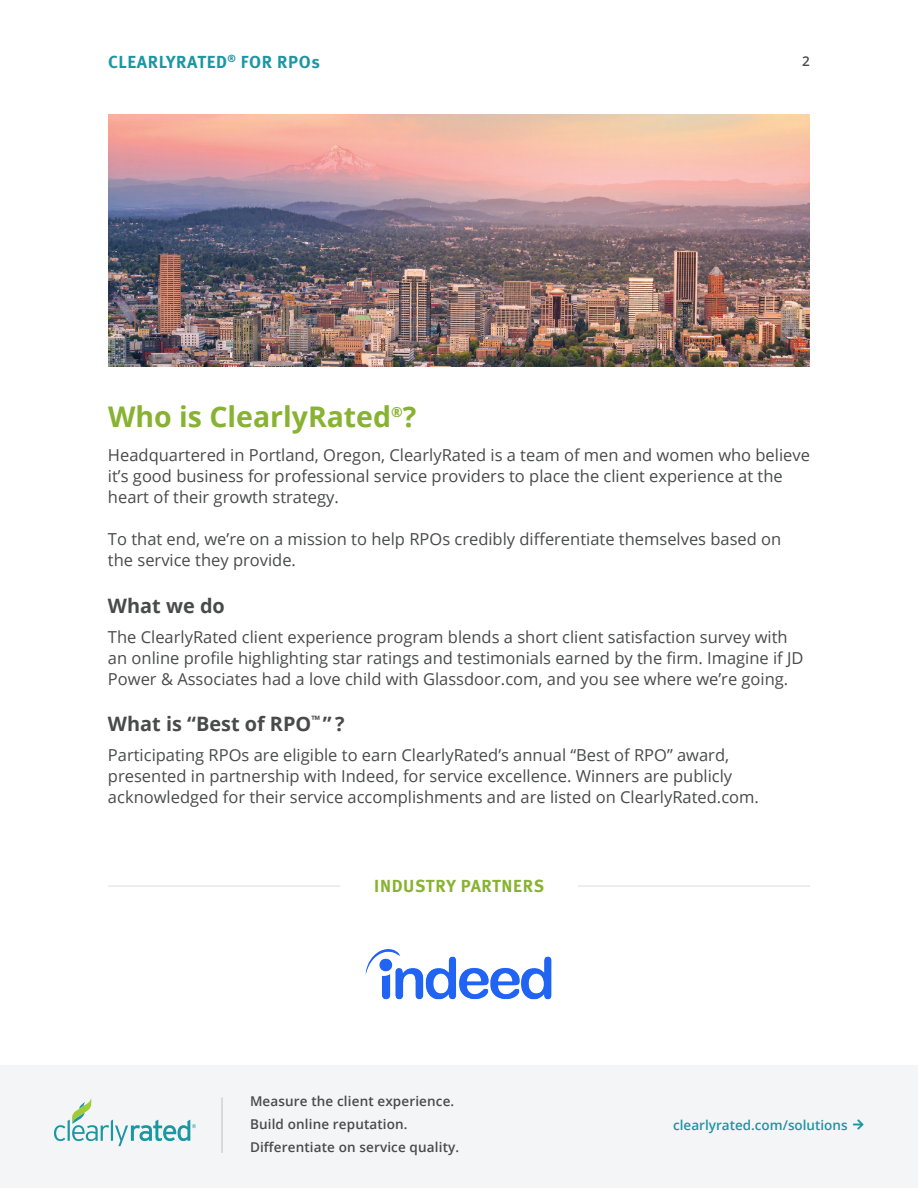
<style>
.page{position:relative;width:918px;height:1188px;background:#fff}
.page>*{position:absolute;margin:0;border:0;box-sizing:border-box;transform-origin:0 0}
.Heading{font:700 28.5px "Open Sans";color:#88b232}
.Subhead{font:700 19.8px "Open Sans";color:#494a4a}
.t1{font:700 17.4px "Meta OT";letter-spacing:.035em;color:#1c96a3}
.t2{font:700 17.4px "Meta OT";letter-spacing:.035em;color:#88b232}
.Body_text{font:16.5px/21px "Open Sans";color:#494a4a}
.t3{font:600 13.5px/22.6px "Open Sans";letter-spacing:.01em;color:#494a4a}
.t4{font:600 13.5px "Open Sans";color:#1c96a3}
</style>
<div class="page">
<div style="left:0;top:1065px;width:918px;height:123px;background:#f4f5f6"></div>
<svg style="left:54px;top:1098px;width:142px;height:48px"></svg>
<hr style="left:221px;top:1097px;width:2px;height:56px;background:#d1d2d4">
<hr style="left:108px;top:886px;width:232px;height:1px;background:#dcdddf">
<img style="left:365px;top:949px;width:187px;height:51px">
<hr style="left:578px;top:886px;width:232px;height:1px;background:#dcdddf">
<img style="left:108px;top:115px;width:702px;height:251px">
<p class="t1" style="left:108px;top:51px;width:213px">CLEARLYRATED<sup>®</sup> FOR RPOs</p>
<p class="t3" style="left:802px;top:50px;width:9px">2</p>
<p class="Heading" style="left:108px;top:396px;width:310px">Who is ClearlyRated<sup>®</sup>?</p>
<p class="Body_text" style="left:108px;top:444px;width:704px">Headquartered in Portland, Oregon, ClearlyRated is a team of men and women who believe it’s good business for professional service providers to place the client experience at the heart of their growth strategy.</p>
<p class="Body_text" style="left:108px;top:528px;width:675px">To that end, we’re on a mission to help RPOs credibly differentiate themselves based on the service they provide.</p>
<p class="Subhead" style="left:108px;top:592px;width:118px">What we do</p>
<p class="Body_text" style="left:108px;top:626px;width:697px">The ClearlyRated client experience program blends a short client satisfaction survey with an online profile highlighting star ratings and testimonials earned by the firm. Imagine if JD<br>Power &amp; Associates had a love child with Glassdoor.com, and you see where we’re going.</p>
<p class="Subhead" style="left:108px;top:710px;width:238px">What is “Best of RPO<sup>™</sup> ” ?</p>
<p class="Body_text" style="left:108px;top:744px;width:652px">Participating RPOs are eligible to earn ClearlyRated’s annual “Best of RPO” award, presented in partnership with Indeed, for service excellence. Winners are publicly acknowledged for their service accomplishments and are listed on ClearlyRated.com.</p>
<p class="t2" style="left:374px;top:875px;width:171px">INDUSTRY PARTNERS</p>
<p class="t3" style="left:250px;top:1090px;width:211px">Measure the client experience.<br>Build online reputation.<br>Differentiate on service quality.</p>
<p class="t4" style="left:673px;top:1116px;width:176px">clearlyrated.com/solutions</p>
</div>
